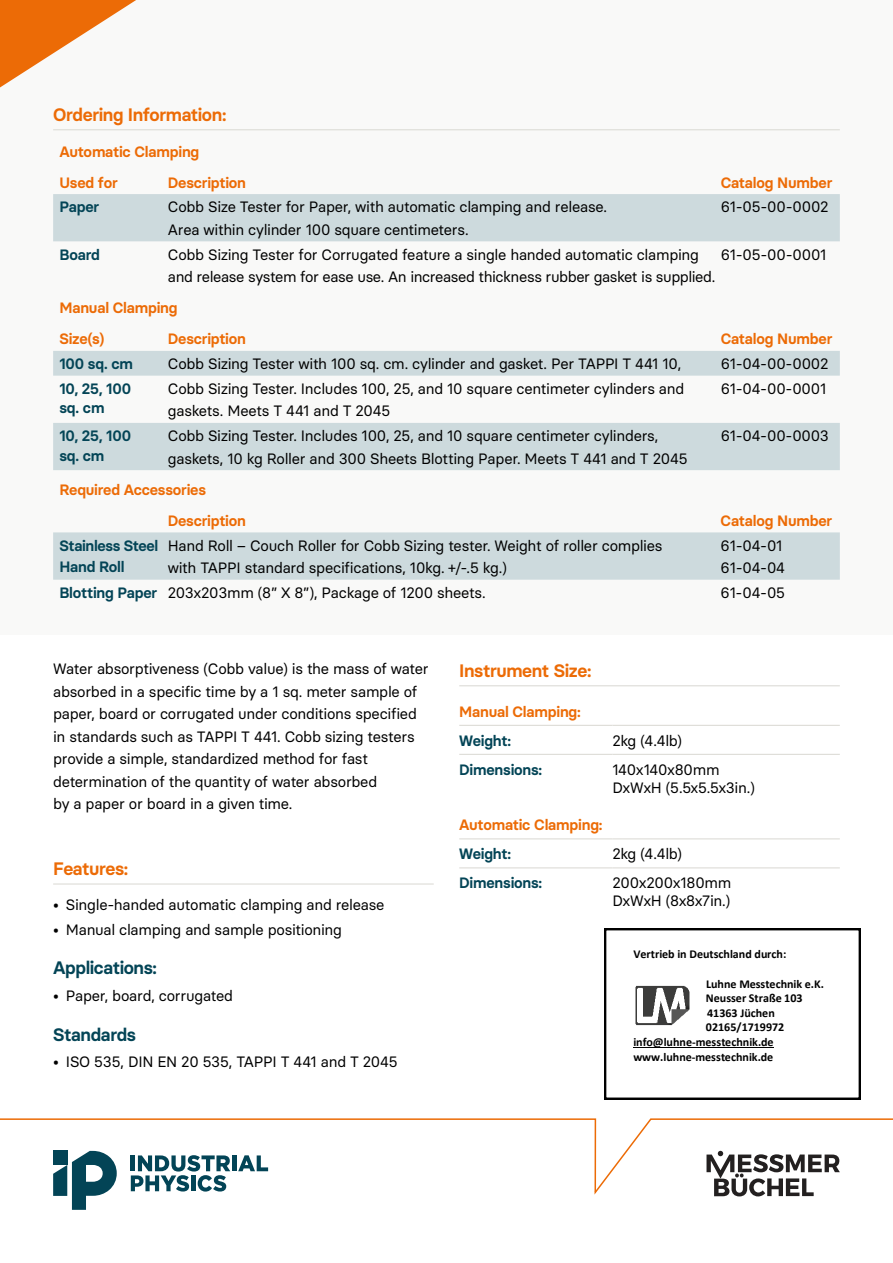
<style>
.page{position:relative;width:893px;height:1263px;background:#fff}
.page>*{position:absolute;margin:0;border:0;box-sizing:border-box;transform-origin:0 0}
.t1{font:600 18px "Basier Circle";letter-spacing:-.025em;color:#ec6b06}
.t2{font:600 18px "Basier Circle";letter-spacing:-.02em;color:#034456}
.t3{font:15px/22.5px "Basier Circle";letter-spacing:-.02em;color:#000}
.t4{font:600 15px/31.2px "Basier Circle";letter-spacing:-.015em;color:#ec6b06}
.t5{font:600 15px/19.5px "Basier Circle";letter-spacing:-.015em;color:#034456}
.t6{font:700 12px "Calibri";color:#000}
.s1{font-weight:600;color:#034456}
</style>
<div class="page">
<div style="left:0;top:0;width:893px;height:635px;background:#f9f9f8"></div>
<hr style="left:53px;top:129px;width:787px;height:1px;background:#dddcd7">
<svg style="left:53px;top:194px;width:787px;height:386px"></svg>
<hr style="left:53px;top:883px;width:381px;height:1px;background:#dddcd7">
<hr style="left:459px;top:685px;width:381px;height:1px;background:#dddcd7">
<hr style="left:459px;top:725px;width:153px;height:1px;background:#dddcd7">
<hr style="left:612px;top:725px;width:228px;height:1px;background:#dddcd7">
<hr style="left:459px;top:754px;width:153px;height:1px;background:#dddcd7">
<hr style="left:612px;top:754px;width:228px;height:1px;background:#dddcd7">
<hr style="left:459px;top:838px;width:153px;height:1px;background:#dddcd7">
<hr style="left:612px;top:838px;width:228px;height:1px;background:#dddcd7">
<hr style="left:459px;top:867px;width:153px;height:1px;background:#dddcd7">
<hr style="left:612px;top:867px;width:228px;height:1px;background:#dddcd7">
<svg style="left:71px;top:1197px;width:15px;height:13px"></svg>
<svg style="left:0;top:0;width:136px;height:88px"></svg>
<svg style="left:0;top:1118px;width:893px;height:79px"></svg>
<svg style="left:706px;top:1151px;width:134px;height:45px"></svg>
<svg style="left:605px;top:929px;width:255px;height:170px"></svg>
<p class="t1" style="left:53px;top:103px;width:175px">Ordering Information:</p>
<p class="t4" style="left:60px;top:135px;width:141px">Automatic Clamping<br>Used for</p>
<p class="t4" style="left:168px;top:167px;width:80px">Description</p>
<p class="t4" style="left:721px;top:167px;width:113px">Catalog Number</p>
<p class="t5" style="left:60px;top:197px;width:41px">Paper</p>
<p class="t3" style="left:168px;top:196px;width:441px">Cobb Size Tester for Paper, with automatic clamping and release.<br>Area within cylinder 100 square centimeters.</p>
<p class="t3" style="left:721px;top:196px;width:109px">61-05-00-0002</p>
<p class="t5" style="left:59px;top:244px;width:42px">Board</p>
<p class="t3" style="left:168px;top:243px;width:549px">Cobb Sizing Tester for Corrugated feature a single handed automatic clamping and release system for ease use. An increased thickness rubber gasket is supplied.</p>
<p class="t3" style="left:721px;top:243px;width:107px">61-05-00-0001</p>
<p class="t4" style="left:59px;top:292px;width:120px">Manual Clamping<br>Size(s)</p>
<p class="t4" style="left:168px;top:323px;width:80px">Description</p>
<p class="t4" style="left:721px;top:323px;width:113px">Catalog Number</p>
<p class="t5" style="left:59px;top:354px;width:75px">100 sq. cm</p>
<p class="t3" style="left:168px;top:352px;width:515px">Cobb Sizing Tester with 100 sq. cm. cylinder and gasket. Per TAPPI T 441 10,</p>
<p class="t3" style="left:721px;top:352px;width:109px">61-04-00-0002</p>
<p class="t5" style="left:59px;top:379px;width:73px">10, 25, 100 sq. cm</p>
<p class="t3" style="left:168px;top:377px;width:518px">Cobb Sizing Tester. Includes 100, 25, and 10 square centimeter cylinders and gaskets. Meets T 441 and T 2045</p>
<p class="t3" style="left:721px;top:377px;width:107px">61-04-00-0001</p>
<p class="t5" style="left:59px;top:426px;width:73px">10, 25, 100 sq. cm</p>
<p class="t3" style="left:168px;top:424px;width:521px">Cobb Sizing Tester. Includes 100, 25, and 10 square centimeter cylinders, gaskets, 10 kg Roller and 300 Sheets Blotting Paper. Meets T 441 and T 2045</p>
<p class="t3" style="left:721px;top:424px;width:110px">61-04-00-0003</p>
<p class="t4" style="left:168px;top:474px;width:80px;text-indent:-108px">Required Accessories<br>Description</p>
<p class="t4" style="left:721px;top:505px;width:113px">Catalog Number</p>
<p class="t5" style="left:59px;top:534px;width:100px;line-height:21.6px">Stainless Steel<br>Hand Roll</p>
<p class="t3" style="left:168px;top:534px;width:496px">Hand Roll – Couch Roller for Cobb Sizing tester. Weight of roller complies with TAPPI standard specifications, 10kg. +/-.5 kg.)</p>
<p class="t3" style="left:721px;top:534px;width:66px">61-04-01<br>61-04-04</p>
<p class="t3" style="left:59px;top:581px;width:428px"><span class="s1">Blotting Paper</span> 203x203mm (8” X 8”), Package of 1200 sheets.</p>
<p class="t3" style="left:721px;top:581px;width:66px">61-04-05</p>
<p class="t3" style="left:53px;top:657px;width:377px">Water absorptiveness (Cobb value) is the mass of water absorbed in a specific time by a 1 sq. meter sample of paper, board or corrugated under conditions specified in standards such as TAPPI T 441. Cobb sizing testers provide a simple, standardized method for fast determination of the quantity of water absorbed<br>by a paper or board in a given time.</p>
<p class="t1" style="left:53px;top:857px;width:77px">Features:</p>
<p class="t3" style="left:53px;top:893px;width:333px">• Single-handed automatic clamping and release</p>
<p class="t3" style="left:53px;top:918px;width:290px">• Manual clamping and sample positioning</p>
<p class="t2" style="left:53px;top:957px;width:105px">Applications:</p>
<p class="t3" style="left:53px;top:984px;width:181px">• Paper, board, corrugated</p>
<p class="t2" style="left:53px;top:1023px;width:85px">Standards</p>
<p class="t3" style="left:53px;top:1050px;width:346px">• ISO 535, DIN EN 20 535, TAPPI T 441 and T 2045</p>
<p class="t1" style="left:459px;top:659px;width:134px">Instrument Size:</p>
<p class="t4" style="left:459px;top:696px;width:123px">Manual Clamping:</p>
<p class="t5" style="left:459px;top:731px;width:53px">Weight:</p>
<p class="t3" style="left:612px;top:729px;width:71px">2kg (4.4lb)</p>
<p class="t5" style="left:459px;top:760px;width:84px">Dimensions:</p>
<p class="t3" style="left:612px;top:760px;width:144px;line-height:18px">140x140x80mm<br>DxWxH (5.5x5.5x3in.)</p>
<p class="t4" style="left:459px;top:809px;width:145px">Automatic Clamping:</p>
<p class="t5" style="left:459px;top:844px;width:53px">Weight:</p>
<p class="t3" style="left:612px;top:843px;width:71px">2kg (4.4lb)</p>
<p class="t5" style="left:459px;top:873px;width:84px">Dimensions:</p>
<p class="t3" style="left:612px;top:874px;width:121px;line-height:18px">200x200x180mm<br>DxWxH (8x8x7in.)</p>
<p class="t6" style="left:633px;top:949px;width:155px">Vertrieb in Deutschland durch:</p>
<p class="t6" style="left:706px;top:978px;width:119px">Luhne Messtechnik e.K.</p>
<p class="t6" style="left:706px;top:993px;width:98px">Neusser Straße 103</p>
<p class="t6" style="left:707px;top:1008px;width:69px">41363 Jüchen</p>
<p class="t6" style="left:706px;top:1022px;width:80px">02165/1719972</p>
<p class="t6" style="left:633px;top:1037px;width:142px">info@luhne-messtechnik.de</p>
<p class="t6" style="left:633px;top:1052px;width:141px">www.luhne-messtechnik.de</p>
</div>
